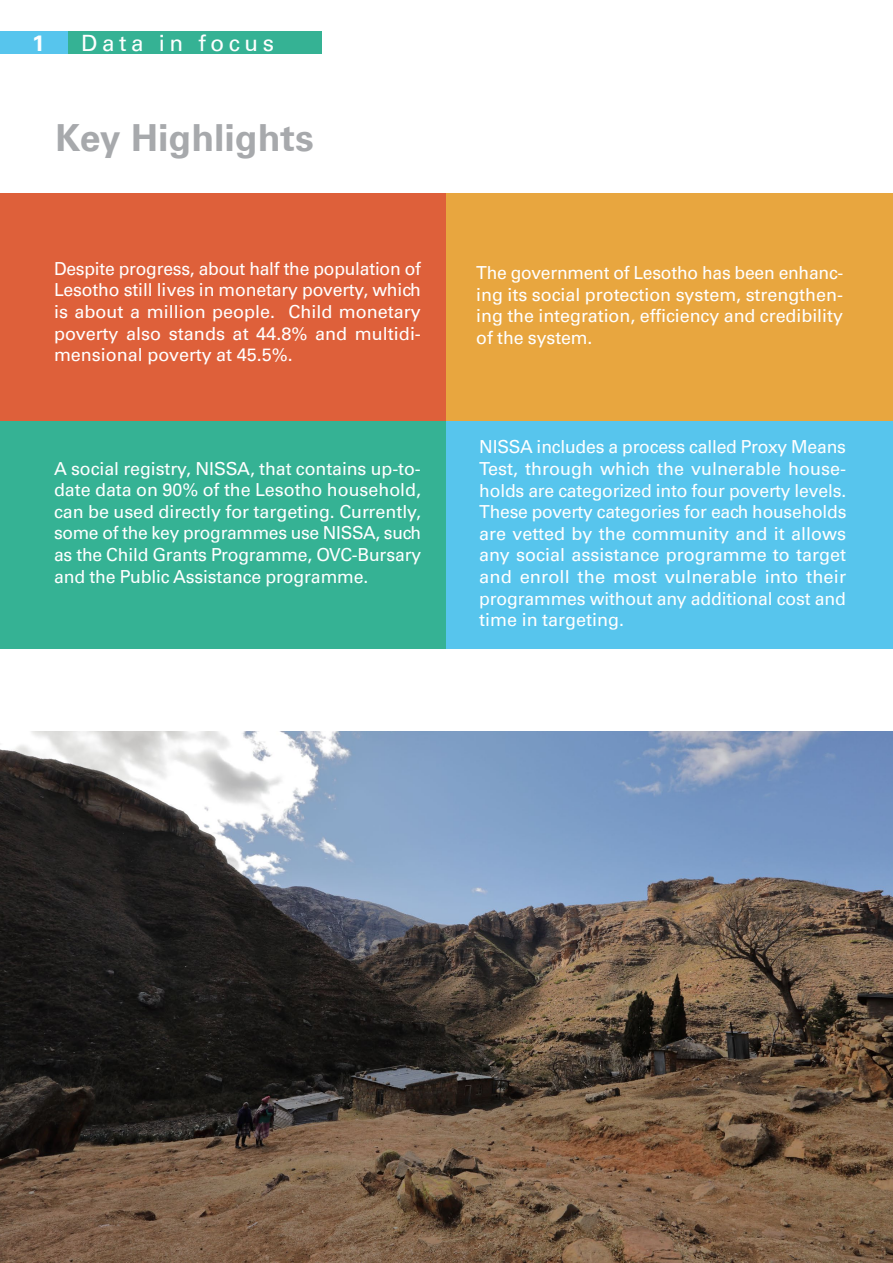
<style>
.page{position:relative;width:893px;height:1263px;background:#fff}
.page>*{position:absolute;margin:0;border:0;box-sizing:border-box;transform-origin:0 0}
.t1{font:700 37.35px "Univers LT Pro 65";color:#a7a9ac}
.t2{font:22.5px "Univers LT Pro 55 Roman";letter-spacing:.2em;color:#fff}
.t3{font:700 22.5px "Univers LT Pro 65";color:#fff}
.t4{font:18px/21.6px "Univers LT Pro 55 Roman";letter-spacing:-.005em;color:#fff;text-align:justify}
</style>
<div class="page">
<div style="left:0;top:193px;width:447px;height:228px;background:#de603a"></div>
<div style="left:0;top:421px;width:447px;height:227px;background:#35b294"></div>
<div style="left:447px;top:421px;width:446px;height:227px;background:#57c5ed"></div>
<div style="left:447px;top:193px;width:446px;height:228px;background:#e8a63f"></div>
<img style="left:0;top:731px;width:893px;height:532px">
<div style="left:0;top:32px;width:70px;height:22px;background:#57c5ed"></div>
<div style="left:68px;top:32px;width:254px;height:22px;background:#35b294"></div>
<p class="t3" style="left:32px;top:27px;width:14px">1</p>
<p class="t2" style="left:81px;top:27px;width:194px">Data in focus</p>
<h1 class="t1" style="left:56px;top:112px;width:260px">Key Highlights</h1>
<p class="t4" style="left:54px;top:257px;width:368px">Despite progress, about half the population of Lesotho still lives in monetary poverty, which is about a million people. Child monetary poverty also stands at 44.8% and multidi&shy;mensional poverty at 45.5%.</p>
<p class="t4" style="left:54px;top:457px;width:369px">A social registry, NISSA, that contains up-to&shy;date data on 90% of the Lesotho household, can be used directly for targeting. Currently, some of the key programmes use NISSA, such as the Child Grants Programme, OVC-Bursary and the Public Assistance programme.</p>
<p class="t4" style="left:476px;top:261px;width:368px">The government of Lesotho has been enhanc&shy;ing its social protection system, strengthen&shy;ing the integration, efficiency and credibility of the system.</p>
<p class="t4" style="left:479px;top:435px;width:369px">NISSA includes a process called Proxy Means Test, through which the vulnerable house&shy;holds are categorized into four poverty levels.<br>These poverty categories for each households are vetted by the community and it allows any social assistance programme to target and enroll the most vulnerable into their programmes without any additional cost and time in targeting.</p>
</div>
